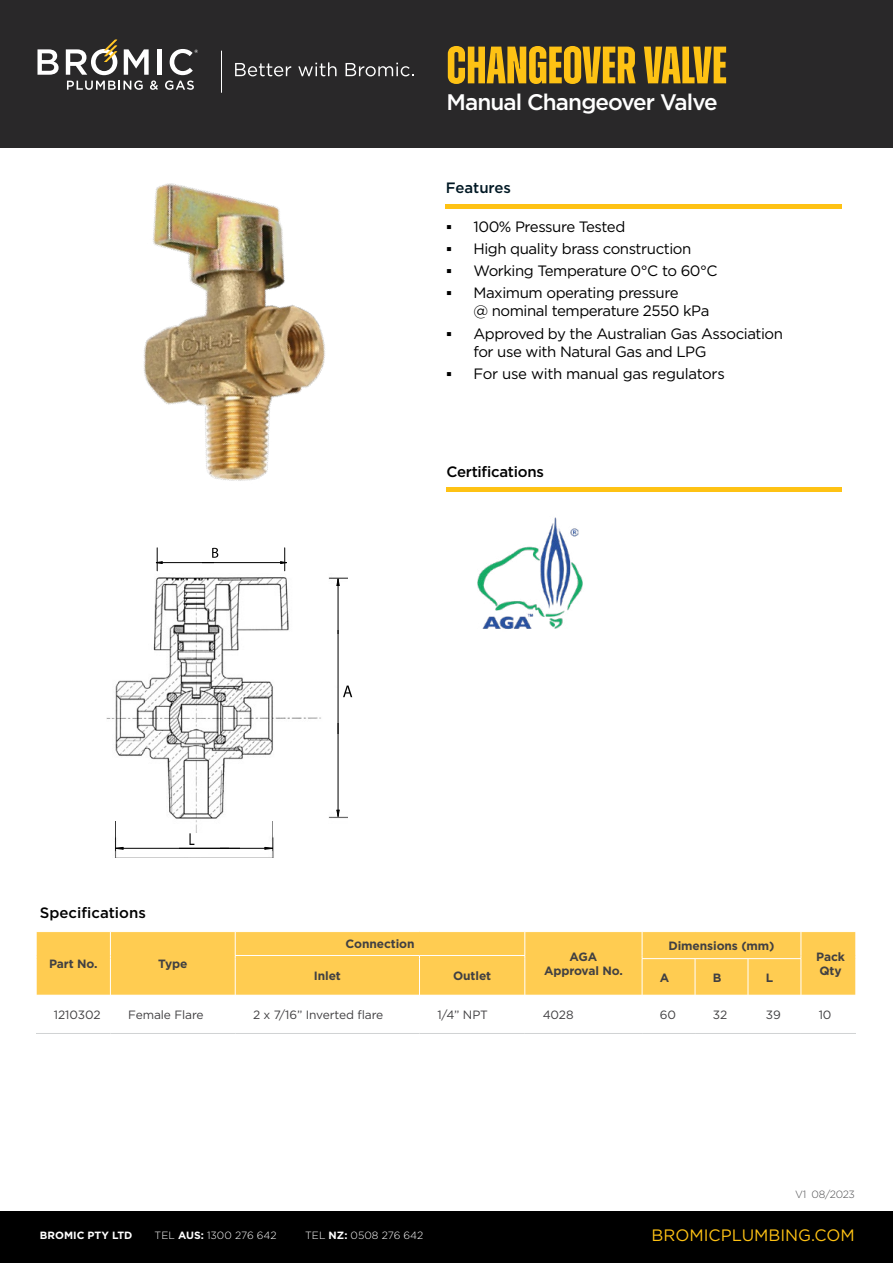
<style>
.page{position:relative;width:893px;height:1263px;background:#fff}
.page>*{position:absolute;margin:0;border:0;box-sizing:border-box;transform-origin:0 0}
.t1{font:700 52.5px "Zuume";color:#fec214}
.t2{font:500 22.5px "Gotham";letter-spacing:-.04em;color:#fff}
.t3{font:16.5px "Gotham";color:#fec214}
.t4{font:15px/18px "Gotham";letter-spacing:-.03em;color:#000}
.t5{font:500 15px "Gotham";letter-spacing:-.01em;color:#000}
.t6{font:500 15px "Gotham";color:#001824}
.t7{font:700 12px/14.4px "Gotham";letter-spacing:-.01em;color:#414042;text-align:center}
.t8{font:12px "Gotham";letter-spacing:-.01em;color:#414042}
.t9{font:300 10.5px "Gotham";color:#fff}
.t10{font:700 10.5px "Gotham";color:#fff}
.t11{font:300 10.5px "Gotham";letter-spacing:-.03em;color:#4d4d4f}
.s1{font-family:"Arial";font-weight:700}
.s2{font-weight:700}
</style>
<div class="page">
<div style="left:0;top:0;width:893px;height:148px;background:#292829"></div>
<svg style="left:38px;top:49px;width:21px;height:26px"></svg>
<hr style="left:158px;top:50px;width:4px;height:25px;background:#fff">
<svg style="left:165px;top:49px;width:33px;height:41px"></svg>
<svg style="left:66px;top:40px;width:92px;height:50px"></svg>
<hr style="left:221px;top:51px;width:1px;height:42px;background:#fff">
<svg style="left:235px;top:63px;width:56px;height:13px"></svg>
<svg style="left:298px;top:62px;width:39px;height:14px"></svg>
<svg style="left:346px;top:63px;width:68px;height:13px"></svg>
<div style="left:0;top:1211px;width:893px;height:52px;background:#000"></div>
<div style="left:446px;top:204px;width:396px;height:5px;background:#fec214"></div>
<hr style="left:446px;top:487px;width:396px;height:4px;background:#fec214">
<img style="left:477px;top:517px;width:106px;height:112px">
<img style="left:144px;top:183px;width:181px;height:298px">
<img style="left:106px;top:577px;width:242px;height:280px">
<div style="left:323px;top:688px;width:28px;height:24px;background:#fff"></div>
<div style="left:180px;top:833px;width:28px;height:24px;background:#fff"></div>
<hr style="left:156px;top:562px;width:58px;height:1px;background:#010101">
<svg style="left:156px;top:548px;width:7px;height:23px"></svg>
<hr style="left:202px;top:562px;width:84px;height:1px;background:#010101">
<svg style="left:212px;top:548px;width:6px;height:10px"></svg>
<svg style="left:280px;top:548px;width:7px;height:23px"></svg>
<hr style="left:338px;top:579px;width:1px;height:54px;background:#010101">
<svg style="left:336px;top:578px;width:4px;height:8px"></svg>
<svg style="left:343px;top:685px;width:9px;height:12px"></svg>
<hr style="left:338px;top:631px;width:1px;height:102px;background:#010101">
<hr style="left:338px;top:723px;width:1px;height:93px;background:#010101">
<svg style="left:336px;top:810px;width:4px;height:7px"></svg>
<hr style="left:116px;top:821px;width:1px;height:30px;background:#010101">
<hr style="left:116px;top:848px;width:113px;height:1px;background:#010101">
<svg style="left:116px;top:847px;width:8px;height:3px"></svg>
<svg style="left:189px;top:833px;width:5px;height:12px"></svg>
<hr style="left:221px;top:848px;width:51px;height:1px;background:#010101">
<svg style="left:264px;top:847px;width:8px;height:3px"></svg>
<div style="left:37px;top:932px;width:819px;height:63px;background:#ffcc51"></div>
<svg style="left:36px;top:932px;width:1px;height:27px"></svg>
<svg style="left:110px;top:932px;width:1px;height:27px"></svg>
<hr style="left:235px;top:955px;width:184px;height:1px;background:#fff">
<svg style="left:235px;top:932px;width:1px;height:27px"></svg>
<hr style="left:419px;top:955px;width:106px;height:1px;background:#fff">
<svg style="left:525px;top:932px;width:1px;height:27px"></svg>
<svg style="left:642px;top:932px;width:1px;height:26px"></svg>
<svg style="left:801px;top:932px;width:1px;height:26px"></svg>
<hr style="left:110px;top:959px;width:1px;height:36px;background:#fff">
<hr style="left:235px;top:959px;width:1px;height:36px;background:#fff">
<hr style="left:419px;top:959px;width:1px;height:36px;background:#fff">
<hr style="left:525px;top:959px;width:1px;height:36px;background:#fff">
<hr style="left:642px;top:958px;width:53px;height:1px;background:#fff">
<hr style="left:642px;top:959px;width:1px;height:36px;background:#fff">
<hr style="left:695px;top:958px;width:53px;height:1px;background:#fff">
<hr style="left:695px;top:959px;width:1px;height:36px;background:#fff">
<hr style="left:748px;top:958px;width:53px;height:1px;background:#fff">
<hr style="left:748px;top:959px;width:1px;height:36px;background:#fff">
<hr style="left:801px;top:959px;width:1px;height:36px;background:#fff">
<hr style="left:36px;top:1033px;width:74px;height:1px;background:#d1d3d4">
<hr style="left:110px;top:1033px;width:125px;height:1px;background:#d1d3d4">
<hr style="left:235px;top:1033px;width:184px;height:1px;background:#d1d3d4">
<hr style="left:419px;top:1033px;width:106px;height:1px;background:#d1d3d4">
<hr style="left:525px;top:1033px;width:117px;height:1px;background:#d1d3d4">
<hr style="left:642px;top:1033px;width:53px;height:1px;background:#d1d3d4">
<hr style="left:695px;top:1033px;width:53px;height:1px;background:#d1d3d4">
<hr style="left:748px;top:1033px;width:53px;height:1px;background:#d1d3d4">
<hr style="left:801px;top:1033px;width:55px;height:1px;background:#d1d3d4">
<h1 class="t1" style="left:446px;top:38px;width:282px">CHANGEOVER VALVE</h1>
<h2 class="t2" style="left:446px;top:88px;width:273px">Manual Changeover Valve</h2>
<p class="t6" style="left:446px;top:178px;width:67px">Features</p>
<p class="t4" style="left:446px;top:217px;width:180px"><span class="s1">▪</span> 100% Pressure Tested</p>
<p class="t4" style="left:446px;top:239px;width:246px"><span class="s1">▪</span> High quality brass construction</p>
<p class="t4" style="left:446px;top:261px;width:273px"><span class="s1">▪</span> Working Temperature 0°C to 60°C</p>
<p class="t4" style="left:473px;top:284px;width:237px;text-indent:-27px"><span class="s1">▪</span> Maximum operating pressure<br>@ nominal temperature 2550 kPa</p>
<p class="t4" style="left:473px;top:324px;width:311px;text-indent:-27px"><span class="s1">▪</span> Approved by the Australian Gas Association for use with Natural Gas and LPG</p>
<p class="t4" style="left:446px;top:364px;width:280px"><span class="s1">▪</span> For use with manual gas regulators</p>
<p class="t5" style="left:446px;top:461px;width:99px">Certifications</p>
<p class="t5" style="left:40px;top:902px;width:107px">Specifications</p>
<p class="t7" style="left:49px;top:957px;width:50px">Part No.</p>
<p class="t7" style="left:158px;top:957px;width:31px">Type</p>
<p class="t7" style="left:345px;top:937px;width:71px">Connection</p>
<p class="t7" style="left:668px;top:938px;width:108px">Dimensions (mm)</p>
<p class="t7" style="left:544px;top:949px;width:80px">AGA<br>Approval No.</p>
<p class="t7" style="left:314px;top:969px;width:29px">Inlet</p>
<p class="t7" style="left:453px;top:969px;width:40px">Outlet</p>
<p class="t7" style="left:660px;top:970px;width:11px">A</p>
<p class="t7" style="left:713px;top:970px;width:10px">B</p>
<p class="t7" style="left:766px;top:970px;width:9px">L</p>
<p class="t7" style="left:816px;top:949px;width:30px;text-align:left">Pack<br>Qty</p>
<p class="t8" style="left:54px;top:1007px;width:48px">1210302</p>
<p class="t8" style="left:128px;top:1007px;width:77px">Female Flare</p>
<p class="t8" style="left:253px;top:1007px;width:132px">2 x 7/16” Inverted flare</p>
<p class="t8" style="left:437px;top:1007px;width:52px">1/4” NPT</p>
<p class="t8" style="left:543px;top:1007px;width:32px">4028</p>
<p class="t8" style="left:660px;top:1007px;width:18px">60</p>
<p class="t8" style="left:713px;top:1007px;width:16px">32</p>
<p class="t8" style="left:766px;top:1007px;width:16px">39</p>
<p class="t8" style="left:819px;top:1007px;width:14px">10</p>
<p class="t11" style="left:795px;top:1187px;width:61px">V1 08/2023</p>
<p class="t10" style="left:40px;top:1228px;width:94px">BROMIC PTY LTD</p>
<p class="t9" style="left:155px;top:1228px;width:124px">TEL <span class="s2">AUS:</span> 1300 276 642</p>
<p class="t9" style="left:305px;top:1228px;width:120px">TEL <span class="s2">NZ:</span> 0508 276 642</p>
<p class="t3" style="left:652px;top:1225px;width:205px">BROMICPLUMBING.COM</p>
</div>
